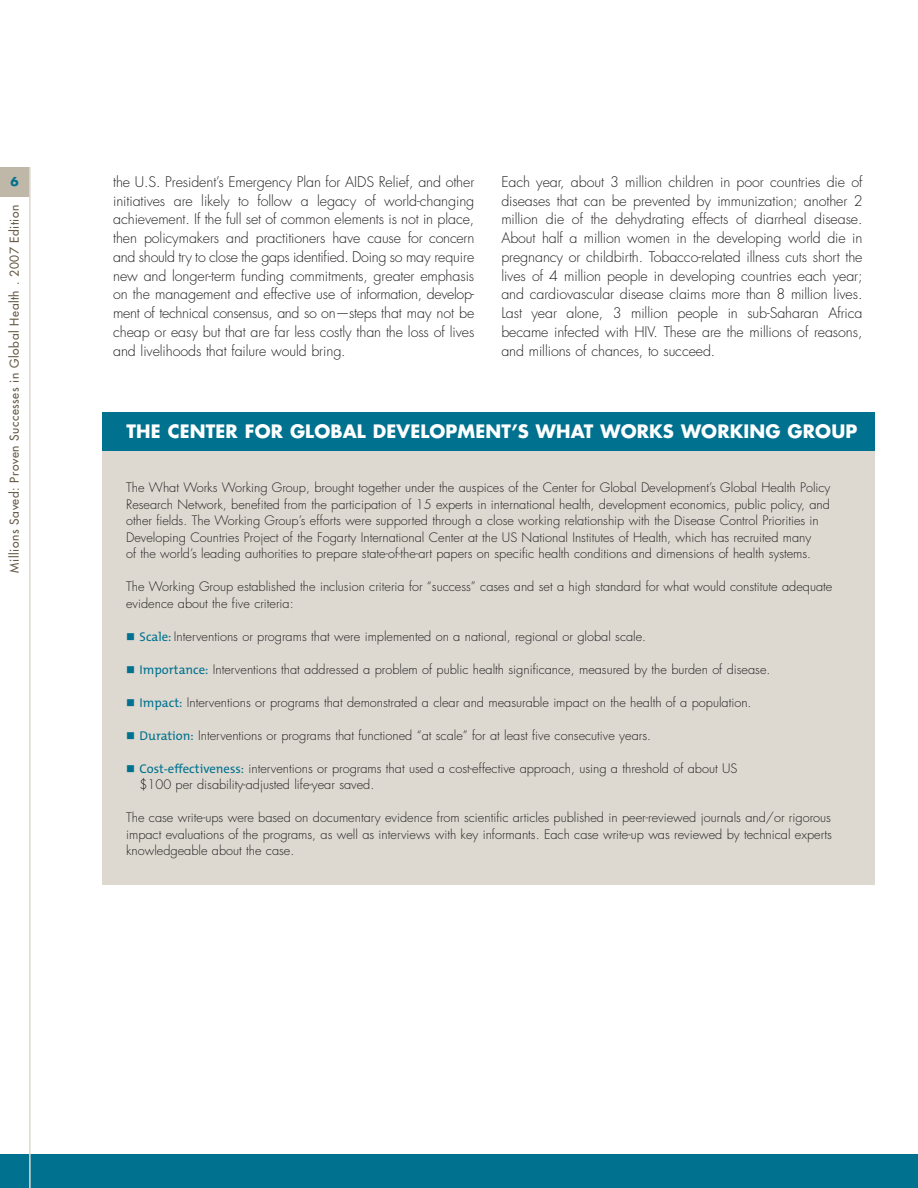
<style>
.page{position:relative;width:918px;height:1188px;background:#fff}
.page>*{position:absolute;margin:0;border:0;box-sizing:border-box;transform-origin:0 0}
.t1{font:700 18px "Futura";letter-spacing:.005em;color:#fff}
.t2{font:300 14.25px/18.8px "Futura";letter-spacing:-.005em;color:#231f20;text-align:justify}
.t3{font:300 12.75px/16.5px "Futura";color:#231f20}
.t4{font:12px "Futura";letter-spacing:.045em;color:#685d49}
.t5{font:700 12px "Futura";color:#00718e}
.s1{font-family:"The Mix";font-weight:400;color:#00718e}
</style>
<div class="page">
<div style="left:102px;top:415px;width:772px;height:470px;background:#ddd9d1"></div>
<div style="left:102px;top:412px;width:772px;height:39px;background:#00718e"></div>
<div style="left:0;top:1155px;width:918px;height:33px;background:#00718e"></div>
<div style="left:0;top:167px;width:30px;height:30px;background:#bfb8a9"></div>
<hr style="left:29px;top:166px;width:2px;height:1022px;background:#ddd9d1">
<div style="left:0;top:161px;width:31px;height:6px;background:#fff"></div>
<p class="t5" style="left:11px;top:176px;width:10px">6</p>
<p class="t2" style="left:113px;top:173px;width:363px">the U.S. President’s Emergency Plan for AIDS Relief, and other initiatives are likely to follow a legacy of world-changing achievement. If the full set of common elements is not in place, then policymakers and practitioners have cause for concern and should try to close the gaps identified. Doing so may require new and longer-term funding commitments, greater emphasis on the management and effective use of information, develop&shy;ment of technical consensus, and so on—steps that may not be cheap or easy but that are far less costly than the loss of lives and livelihoods that failure would bring.</p>
<p class="t2" style="left:501px;top:173px;width:363px">Each year, about 3 million children in poor countries die of diseases that can be prevented by immunization; another 2 million die of the dehydrating effects of diarrheal disease.<br>About half a million women in the developing world die in pregnancy or childbirth. Tobacco-related illness cuts short the lives of 4 million people in developing countries each year; and cardiovascular disease claims more than 8 million lives.<br>Last year alone, 3 million people in sub-Saharan Africa became infected with HIV. These are the millions of reasons, and millions of chances, to succeed.</p>
<p class="t4" style="left:8px;top:573px;width:369px;rotate:-90deg">Millions Saved: Proven Successes in Global Health . 2007 Edition</p>
<h1 class="t1" style="left:127px;top:423px;width:732px">THE CENTER FOR GLOBAL DEVELOPMENT’S WHAT WORKS WORKING GROUP</h1>
<p class="t3" style="left:126px;top:480px;width:706px">The What Works Working Group, brought together under the auspices of the Center for Global Development’s Global Health Policy Research Network, benefited from the participation of 15 experts in international health, development economics, public policy, and other fields. The Working Group’s efforts were supported through a close working relationship with the Disease Control Priorities in Developing Countries Project of the Fogarty International Center at the US National Institutes of Health, which has recruited many<br>of the world’s leading authorities to prepare state-of-the-art papers on specific health conditions and dimensions of health systems.</p>
<p class="t3" style="left:126px;top:579px;width:708px">The Working Group established the inclusion criteria for “success” cases and set a high standard for what would constitute adequate evidence about the five criteria:</p>
<p class="t3" style="left:140px;top:629px;width:508px"><span class="s1">Scale:</span> Interventions or programs that were implemented on a national, regional or global scale.</p>
<p class="t3" style="left:140px;top:662px;width:632px"><span class="s1">Importance:</span> Interventions that addressed a problem of public health significance, measured by the burden of disease.</p>
<p class="t3" style="left:140px;top:695px;width:613px"><span class="s1">Impact:</span> Interventions or programs that demonstrated a clear and measurable impact on the health of a population.</p>
<p class="t3" style="left:140px;top:728px;width:513px"><span class="s1">Duration:</span> Interventions or programs that functioned “at scale” for at least five consecutive years.</p>
<p class="t3" style="left:140px;top:761px;width:599px"><span class="s1">Cost-effectiveness:</span> interventions or programs that used a cost-effective approach, using a threshold of about US $100 per disability-adjusted life-year saved.</p>
<p class="t3" style="left:126px;top:810px;width:707px;text-align:justify">The case write-ups were based on documentary evidence from scientific articles published in peer-reviewed journals and/or rigorous impact evaluations of the programs, as well as interviews with key informants. Each case write-up was reviewed by technical experts knowledgeable about the case.</p>
</div>
